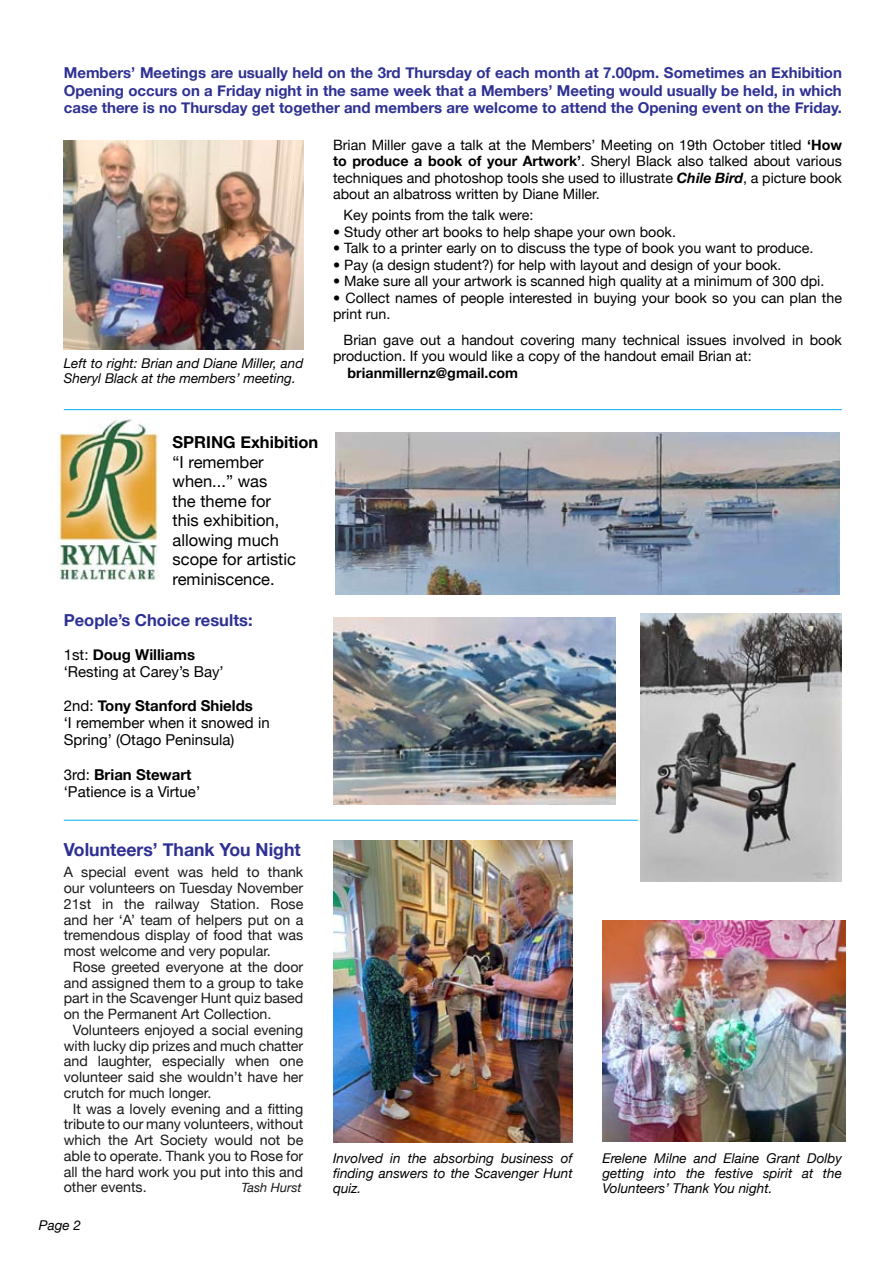
<style>
.page{position:relative;width:893px;height:1263px;background:#fff}
.page>*{position:absolute;margin:0;border:0;box-sizing:border-box;transform-origin:0 0}
.t1{font:700 18px "Helvetica Neue";color:#2e3192}
.t2{font:16.5px/19.5px "Helvetica Neue";color:#000}
.t3{font:700 16.5px "Helvetica Neue";color:#2e3192}
.t4{font:700 16.5px "Helvetica Neue";color:#000}
.t5{font:700 15px/17.2px "Helvetica Neue";color:#2e3192;text-align:justify}
.t6{font:15px/17.1px "Helvetica Neue";color:#000}
.t7{font:14.25px/16.5px "Helvetica Neue";color:#000}
.t8{font:14.25px/15.8px "Helvetica Neue";color:#1a1a1a;text-align:justify}
.t9{font:700 14.25px "Helvetica Neue";color:#000}
.t10{font:italic 13.5px/15px "Helvetica Neue";color:#000;text-align:justify}
.t11{font:italic 12.75px "Helvetica Neue";color:#1a1a1a}
.s1{font-weight:700}
.s2{font-weight:700;font-style:italic}
</style>
<div class="page">
<img style="left:335px;top:432px;width:505px;height:163px">
<img style="left:641px;top:613px;width:201px;height:269px">
<img style="left:333px;top:618px;width:283px;height:186px">
<img style="left:58px;top:419px;width:102px;height:162px">
<hr style="left:64px;top:820px;width:574px;height:1px;background:#00aeef">
<img style="left:64px;top:140px;width:239px;height:210px">
<hr style="left:64px;top:409px;width:778px;height:1px;background:#00aeef">
<img style="left:602px;top:920px;width:243px;height:221px">
<img style="left:333px;top:841px;width:240px;height:301px">
<p class="t5" style="left:64px;top:64px;width:780px">Members’ Meetings are usually held on the 3rd Thursday of each month at 7.00pm. Sometimes an Exhibition Opening occurs on a Friday night in the same week that a Members’ Meeting would usually be held, in which case there is no Thursday get together and members are welcome to attend the Opening event on the Friday.</p>
<p class="t10" style="left:64px;top:355px;width:241px">Left to right: Brian and Diane Miller, and<br>Sheryl Black at the members’ meeting.</p>
<p class="t7" style="left:333px;top:136px;width:510px;text-align:justify">Brian Miller gave a talk at the Members’ Meeting on 19th October titled <span class="s1">‘How to produce a book of your Artwork’</span>. Sheryl Black also talked about various techniques and photoshop tools she used to illustrate <span class="s2">Chile Bird</span>, a picture book about an albatross written by Diane Miller.</p>
<p class="t7" style="left:344px;top:207px;width:191px">Key points from the talk were:</p>
<p class="t7" style="left:333px;top:223px;width:344px">• Study other art books to help shape your own book.</p>
<p class="t7" style="left:333px;top:240px;width:482px">• Talk to a printer early on to discuss the type of book you want to produce.</p>
<p class="t7" style="left:333px;top:256px;width:450px">• Pay (a design student?) for help with layout and design of your book.</p>
<p class="t7" style="left:333px;top:273px;width:493px">• Make sure all your artwork is scanned high quality at a minimum of 300 dpi.</p>
<p class="t7" style="left:333px;top:289px;width:510px">• Collect names of people interested in buying your book so you can plan the print run.</p>
<p class="t7" style="left:333px;top:331px;width:510px;text-indent:11px">Brian gave out a handout covering many technical issues involved in book production. If you would like a copy of the handout email Brian at:</p>
<p class="t9" style="left:348px;top:364px;width:172px">brianmillernz@gmail.com</p>
<p class="t4" style="left:173px;top:432px;width:147px">SPRI NG Exhibition</p>
<p class="t2" style="left:173px;top:452px;width:125px">“I remember when...” was<br>the theme for this exhibition, allowing much scope for artistic reminiscence.</p>
<p class="t3" style="left:64px;top:610px;width:190px">People’s Choice results:</p>
<p class="t6" style="left:64px;top:646px;width:162px">1st: <span class="s1">Doug Williams </span>‘Resting at Carey’s Bay’</p>
<p class="t6" style="left:64px;top:697px;width:207px">2nd: <span class="s1">Tony Stanford Shields<br></span>‘I remember when it snowed in<br>Spring’ (Otago Peninsula)</p>
<p class="t6" style="left:64px;top:765px;width:138px">3rd: <span class="s1">Brian Stewart </span>‘Patience is a Virtue’</p>
<p class="t1" style="left:64px;top:838px;width:238px">Volunteers’ Thank You Night</p>
<p class="t8" style="left:64px;top:864px;width:241px">A special event was held to thank our volunteers on Tuesday November 21st in the railway Station. Rose and her ‘A’ team of helpers put on a tremendous display of food that was most welcome and very popular.</p>
<p class="t8" style="left:64px;top:959px;width:241px;text-indent:9px">Rose greeted everyone at the door and assigned them to a group to take part in the Scavenger Hunt quiz based on the Permanent Art Collection.</p>
<p class="t8" style="left:64px;top:1022px;width:241px;text-indent:9px">Volunteers enjoyed a social evening with lucky dip prizes and much chatter and laughter, especially when one volunteer said she wouldn’t have her crutch for much longer.</p>
<p class="t8" style="left:64px;top:1100px;width:241px;text-indent:9px">It was a lovely evening and a fitting tribute to our many volunteers, without which the Art Society would not be able to operate. Thank you to Rose for all the hard work you put into this and other events.</p>
<p class="t11" style="left:242px;top:1180px;width:61px">Tash Hurst</p>
<p class="t10" style="left:39px;top:1217px;width:44px">Page 2</p>
<p class="t10" style="left:333px;top:1150px;width:241px">Involved in the absorbing business of finding answers to the Scavenger Hunt quiz.</p>
<p class="t10" style="left:602px;top:1150px;width:241px">Erelene Milne and Elaine Grant Dolby getting into the festive spirit at the Volunteers’ Thank You night.</p>
</div>
